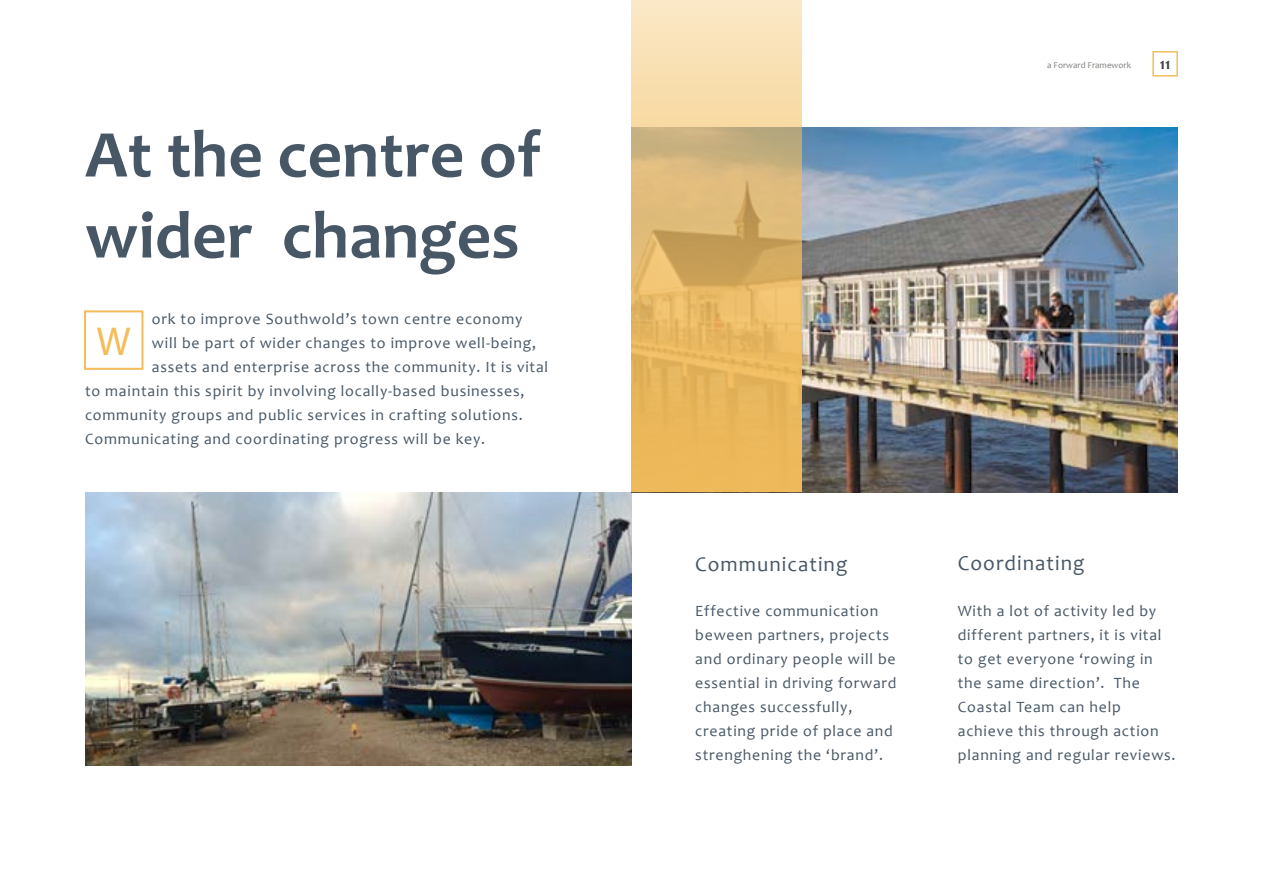
<style>
.page{position:relative;width:1263px;height:893px;background:#fff}
.page>*{position:absolute;margin:0;border:0;box-sizing:border-box;transform-origin:0 0}
.t1{font:700 67.5px/81px "Candara";color:#475765}
.t2{font:40.5px "Myriad Pro";color:#f3bd5b}
.t3{font:21.45px "Candara";letter-spacing:.05em;color:#475765}
.t4{font:21px "Candara";letter-spacing:.05em;color:#475765}
.t5{font:15.75px/24px "Candara";letter-spacing:.05em;color:#475765}
.t6{font:700 15.75px "Candara";color:#414042}
.t7{font:9px "Candara";color:#7f807b}
</style>
<div class="page">
<div style="left:1152px;top:51px;width:26px;height:26px;border:2px solid #f3bd5b"></div>
<img style="left:85px;top:492px;width:546px;height:273px">
<img style="left:801px;top:128px;width:377px;height:364px">
<svg style="left:631px;top:0;width:170px;height:492px;background:#e6c07b"></svg>
<div style="left:84px;top:310px;width:59px;height:60px;border:2px solid #f3bd5b"></div>
<h1 class="t1" style="left:85px;top:113px;width:458px">At the centre of wider changes</h1>
<p class="t5" style="left:152px;top:307px;width:372px">ork to improve Southwold’s town centre economy</p>
<p class="t5" style="left:152px;top:331px;width:385px">will be part of wider changes to improve well-being,</p>
<p class="t5" style="left:152px;top:355px;width:398px">assets and enterprise across the community. It is vital</p>
<p class="t5" style="left:85px;top:379px;width:441px">to maintain this spirit by involving locally-based businesses,</p>
<p class="t5" style="left:85px;top:403px;width:439px">community groups and public services in crafting solutions.</p>
<p class="t5" style="left:85px;top:427px;width:402px">Communicating and coordinating progress will be key.</p>
<h2 class="t2" style="left:97px;top:317px;width:36px">W</h2>
<p class="t7" style="left:1047px;top:59px;width:85px">a Forward Framework</p>
<p class="t6" style="left:1160px;top:54px;width:12px">11</p>
<h3 class="t4" style="left:695px;top:551px;width:154px">Communicating</h3>
<p class="t5" style="left:695px;top:599px;width:203px">Effective communication beween partners, projects and ordinary people will be essential in driving forward changes successfully, creating pride of place and strenghening the ‘brand’.</p>
<h3 class="t3" style="left:958px;top:549px;width:128px">Coordinating</h3>
<p class="t5" style="left:958px;top:598px;width:219px">With a lot of activity led by different partners, it is vital to get everyone ‘rowing in the same direction’. The<br>Coastal Team can help achieve this through action planning and regular reviews.</p>
</div>
